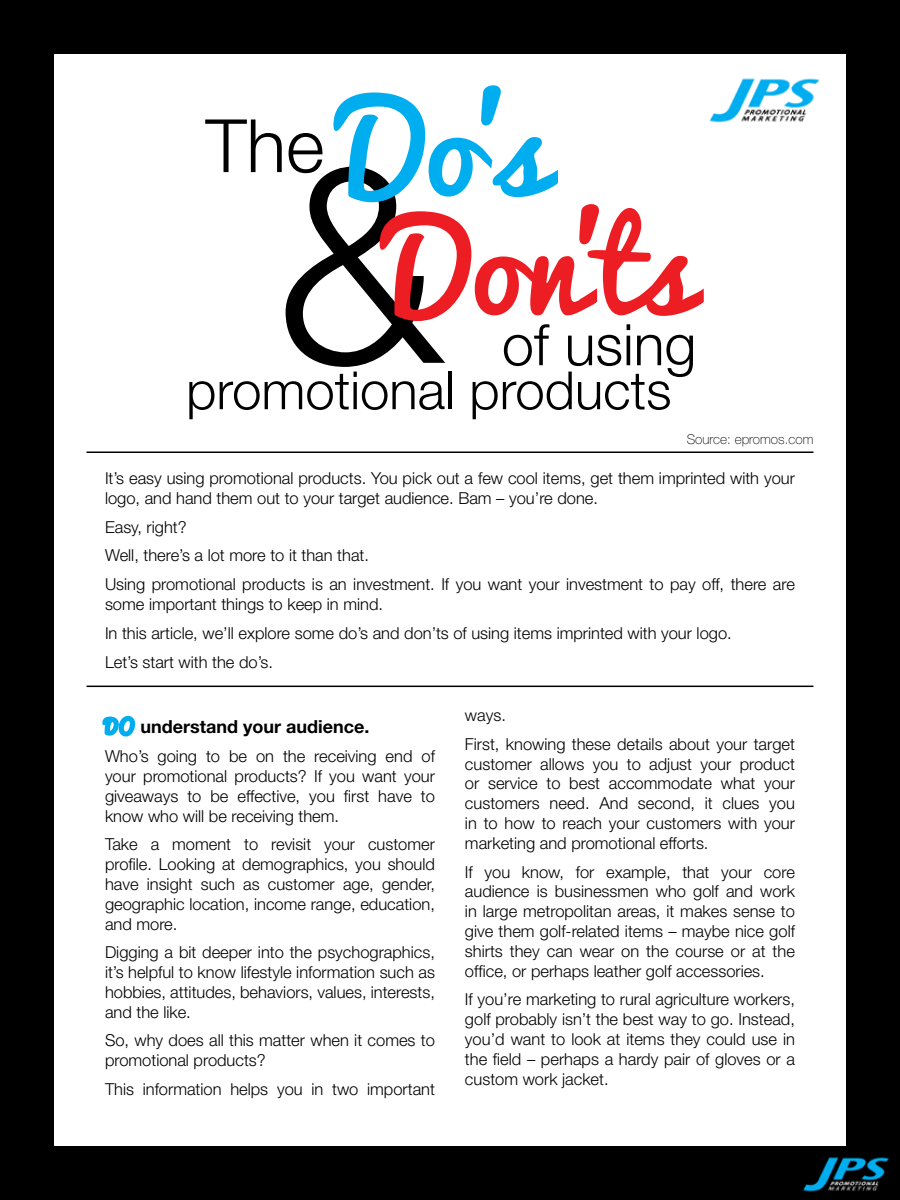
<style>
.page{position:relative;width:900px;height:1200px;background:#000}
.page>*{position:absolute;margin:0;border:0;box-sizing:border-box;transform-origin:0 0}
.t1{font:300 274.65px "Helvetica Neue";color:#000}
.t2{font:122.7px "Pacifico";color:#ed1d24}
.t3{font:122.7px "Pacifico";color:#00aeef}
.t4{font:300 73.65px "Helvetica Neue";color:#000}
.t5{font:300 57.45px "Helvetica Neue";color:#000}
.t6{font:300 52.65px "Helvetica Neue";color:#000}
.t7{font:700 18px "Helvetica Neue";color:#000}
.t8{font:300 16.5px/19.8px "Helvetica Neue";color:#000;text-align:justify}
.t9{font:100 13.5px "Helvetica Neue";color:#000}
.s1{font-family:"Pacifico";font-weight:400;color:#00aeef}
</style>
<div class="page">
<div style="left:54px;top:54px;width:792px;height:1092px;background:#fff"></div>
<img style="left:803px;top:1157px;width:86px;height:35px">
<hr style="left:87px;top:452px;width:726px;height:1px;background:#000">
<hr style="left:87px;top:686px;width:726px;height:1px;background:#000">
<svg style="left:102px;top:716px;width:34px;height:21px"></svg>
<img style="left:709px;top:78px;width:111px;height:45px">
<h2 class="t3" style="left:341px;top:41px;width:205px">Do’s</h2>
<h2 class="t2" style="left:387px;top:159px;width:305px">Don’ts</h2>
<h3 class="t4" style="left:206px;top:101px;width:120px">The</h3>
<h1 class="t1" style="left:275px;top:97px;width:169px">&amp;</h1>
<h3 class="t5" style="left:502px;top:310px;width:196px">of using</h3>
<h3 class="t6" style="left:186px;top:358px;width:487px">promotional products</h3>
<p class="t9" style="left:687px;top:432px;width:128px">Source: epromos.com</p>
<p class="t8" style="left:105px;top:468px;width:691px">It’s easy using promotional products. You pick out a few cool items, get them imprinted with your logo, and hand them out to your target audience. Bam – you’re done.</p>
<p class="t8" style="left:105px;top:512px;width:691px;line-height:28.8px;text-align:left">Easy, right?<br>Well, there’s a lot more to it than that.<br>Using promotional products is an investment. If you want your investment to pay off, there are</p>
<p class="t8" style="left:105px;top:589px;width:628px;line-height:28.8px;text-align:left">some important things to keep in mind.<br>In this article, we’ll explore some do’s and don’ts of using items imprinted with your logo.<br>Let’s start with the do’s.</p>
<p class="t7" style="left:105px;top:716px;width:266px"><span class="s1">DO</span> understand your audience.</p>
<p class="t8" style="left:105px;top:746px;width:332px">Who’s going to be on the receiving end of your promotional products? If you want your giveaways to be effective, you first have to know who will be receiving them.</p>
<p class="t8" style="left:105px;top:834px;width:332px">Take a moment to revisit your customer profile. Looking at demographics, you should have insight such as customer age, gender, geographic location, income range, education, and more.</p>
<p class="t8" style="left:105px;top:942px;width:332px">Digging a bit deeper into the psychographics, it’s helpful to know lifestyle information such as hobbies, attitudes, behaviors, values, interests, and the like.</p>
<p class="t8" style="left:105px;top:1030px;width:332px">So, why does all this matter when it comes to promotional products?</p>
<p class="t8" style="left:105px;top:1079px;width:332px">This information helps you in two important</p>
<p class="t8" style="left:465px;top:700px;width:331px;line-height:28.8px">ways.<br>First, knowing these details about your target</p>
<p class="t8" style="left:465px;top:753px;width:332px">customer allows you to adjust your product or service to best accommodate what your customers need. And second, it clues you in to how to reach your customers with your marketing and promotional efforts.</p>
<p class="t8" style="left:465px;top:861px;width:332px">If you know, for example, that your core audience is businessmen who golf and work in large metropolitan areas, it makes sense to give them golf-related items – maybe nice golf shirts they can wear on the course or at the office, or perhaps leather golf accessories.</p>
<p class="t8" style="left:465px;top:989px;width:332px">If you’re marketing to rural agriculture workers, golf probably isn’t the best way to go. Instead, you’d want to look at items they could use in the field – perhaps a hardy pair of gloves or a custom work jacket.</p>
</div>
